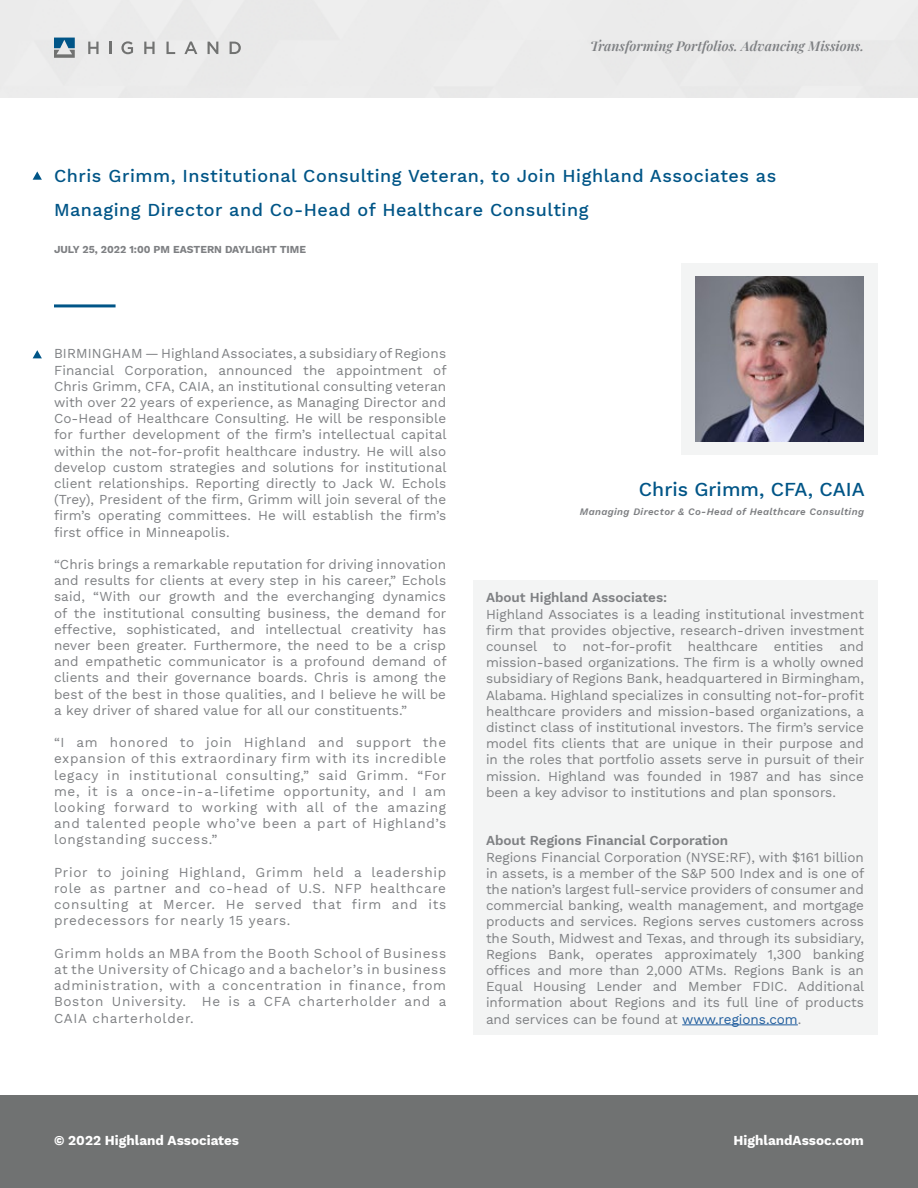
<style>
.page{position:relative;width:918px;height:1188px;background:#fff}
.page>*{position:absolute;margin:0;border:0;box-sizing:border-box;transform-origin:0 0}
.t1{font:500 19.5px "Work Sans";color:#005587}
.t2{font:500 18px/34.5px "Work Sans";letter-spacing:.03em;color:#005587}
.t3{font:13.5px/16.2px "Work Sans";letter-spacing:.01em;color:#7e8083;text-align:justify}
.t4{font:600 13.5px "Work Sans";color:#7e8083}
.t5{font:italic 600 13.5px "Playfair Display";color:#7e8083}
.t6{font:700 13.5px "Work Sans";color:#fff}
.t7{font:700 10.5px "Work Sans";color:#7e8083}
.t8{font:italic 600 9.75px "Work Sans";letter-spacing:.035em;color:#7e8083}
.s1{color:#215e9e}
</style>
<div class="page">
<div style="left:682px;top:263px;width:196px;height:192px;background:#f3f4f4"></div>
<div style="left:474px;top:580px;width:404px;height:455px;background:#f3f4f4"></div>
<div style="left:0;top:1095px;width:918px;height:93px;background:#707272"></div>
<hr style="left:682px;top:1025px;width:116px;height:1px;background:#215e9e">
<svg style="left:33px;top:171px;width:9px;height:9px"></svg>
<svg style="left:33px;top:350px;width:9px;height:8px"></svg>
<hr style="left:54px;top:304px;width:62px;height:3px;background:#005587">
<img style="left:695px;top:277px;width:169px;height:164px">
<svg style="left:54px;top:38px;width:21px;height:20px"></svg>
<svg style="left:88px;top:42px;width:11px;height:12px"></svg>
<svg style="left:110px;top:42px;width:2px;height:12px"></svg>
<svg style="left:121px;top:41px;width:12px;height:13px"></svg>
<svg style="left:144px;top:42px;width:11px;height:12px"></svg>
<svg style="left:166px;top:42px;width:9px;height:12px"></svg>
<svg style="left:184px;top:42px;width:13px;height:12px"></svg>
<svg style="left:208px;top:42px;width:10px;height:12px"></svg>
<svg style="left:230px;top:42px;width:11px;height:12px"></svg>
<p class="t5" style="left:590px;top:36px;width:275px">Transforming Portfolios. Advancing Missions.</p>
<h2 class="t2" style="left:54px;top:158px;width:724px">Chris Grimm, Institutional Consulting Veteran, to Join Highland Associates as<br>Managing Director and Co-Head of Healthcare Consulting</h2>
<p class="t7" style="left:54px;top:242px;width:254px">JULY 25, 2022 1:00 PM EASTERN DAYLIGHT TIME</p>
<p class="t3" style="left:54px;top:345px;width:394px">BIRMINGHAM — Highland Associates, a subsidiary of Regions Financial Corporation, announced the appointment of Chris Grimm, CFA, CAIA, an institutional consulting veteran with over 22 years of experience, as Managing Director and Co-Head of Healthcare Consulting. He will be responsible for further development of the firm’s intellectual capital within the not-for-profit healthcare industry. He will also develop custom strategies and solutions for institutional client relationships. Reporting directly to Jack W. Echols (Trey), President of the firm, Grimm will join several of the firm’s operating committees. He will establish the firm’s first office in Minneapolis.</p>
<p class="t3" style="left:54px;top:556px;width:394px">“Chris brings a remarkable reputation for driving innovation and results for clients at every step in his career,” Echols said, “With our growth and the everchanging dynamics of the institutional consulting business, the demand for effective, sophisticated, and intellectual creativity has never been greater. Furthermore, the need to be a crisp and empathetic communicator is a profound demand of clients and their governance boards. Chris is among the best of the best in those qualities, and I believe he will be a key driver of shared value for all our constituents.”</p>
<p class="t3" style="left:54px;top:734px;width:394px">“I am honored to join Highland and support the expansion of this extraordinary firm with its incredible legacy in institutional consulting,” said Grimm. “For me, it is a once-in-a-lifetime opportunity, and I am looking forward to working with all of the amazing and talented people who’ve been a part of Highland’s longstanding success.”</p>
<p class="t3" style="left:54px;top:863px;width:394px">Prior to joining Highland, Grimm held a leadership role as partner and co-head of U.S. NFP healthcare consulting at Mercer. He served that firm and its predecessors for nearly 15 years.</p>
<p class="t3" style="left:54px;top:944px;width:394px">Grimm holds an MBA from the Booth School of Business at the University of Chicago and a bachelor’s in business administration, with a concentration in finance, from Boston University. He is a CFA charterholder and a CAIA charterholder.</p>
<h1 class="t1" style="left:639px;top:474px;width:227px">Chris Grimm, CFA, CAIA</h1>
<p class="t8" style="left:580px;top:504px;width:286px">Managing Director &amp; Co-Head of Healthcare Consulting</p>
<p class="t4" style="left:486px;top:587px;width:183px">About Highland Associates:</p>
<p class="t3" style="left:486px;top:605px;width:380px">Highland Associates is a leading institutional investment firm that provides objective, research-driven investment counsel to not-for-profit healthcare entities and mission-based organizations. The firm is a wholly owned subsidiary of Regions Bank, headquartered in Birmingham, Alabama. Highland specializes in consulting not-for-profit healthcare providers and mission-based organizations, a distinct class of institutional investors. The firm’s service model fits clients that are unique in their purpose and in the roles that portfolio assets serve in pursuit of their mission. Highland was founded in 1987 and has since been a key advisor to institutions and plan sponsors.</p>
<p class="t4" style="left:486px;top:830px;width:244px">About Regions Financial Corporation</p>
<p class="t3" style="left:486px;top:848px;width:380px">Regions Financial Corporation (NYSE:RF), with $161 billion in assets, is a member of the S&amp;P 500 Index and is one of the nation’s largest full-service providers of consumer and commercial banking, wealth management, and mortgage products and services. Regions serves customers across the South, Midwest and Texas, and through its subsidiary, Regions Bank, operates approximately 1,300 banking offices and more than 2,000 ATMs. Regions Bank is an Equal Housing Lender and Member FDIC. Additional information about Regions and its full line of products and services can be found at <span class="s1">www.regions.com</span>.</p>
<p class="t6" style="left:54px;top:1130px;width:187px">© 2022 Highland Associates</p>
<p class="t6" style="left:734px;top:1130px;width:132px">HighlandAssoc.com</p>
</div>
